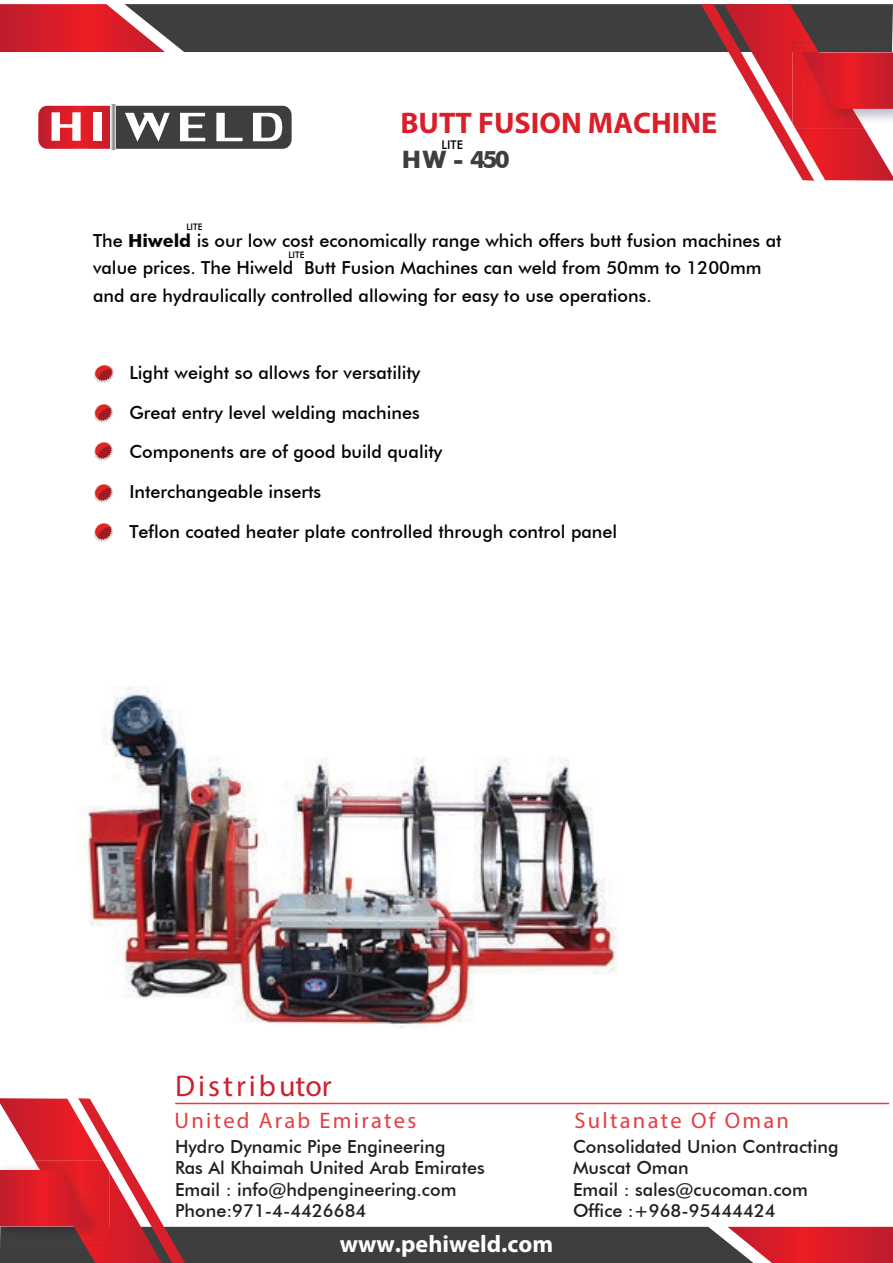
<style>
.page{position:relative;width:893px;height:1263px;background:#fff}
.page>*{position:absolute;margin:0;border:0;box-sizing:border-box;transform-origin:0 0}
.t1{font:30px "League Gothic";letter-spacing:.1em;color:#cb2230}
.t2{font:700 29.85px "Myriad Pro";color:#d91f2a}
.t3{font:700 24px "Myriad Pro";color:#fff}
.t4{font:700 24px "Futura BT";color:#3e3e3f}
.t5{font:22.5px "League Gothic";letter-spacing:.1em;color:#e43e44}
.t6{font:500 18px/39.6px "Futura BT";color:#040503}
.t7{font:500 18px/21.6px "Futura BT";color:#231f20}
.t8{font:500 12px "Futura BT";color:#040503}
.t9{font:500 9px "Futura BT";color:#040503}
.s1{font-weight:700}
</style>
<div class="page">
<svg style="left:0;top:1098px;width:893px;height:165px"></svg>
<svg style="left:0;top:4px;width:893px;height:177px"></svg>
<svg style="left:110px;top:105px;width:6px;height:45px"></svg>
<img style="left:94px;top:364px;width:19px;height:19px">
<img style="left:94px;top:404px;width:19px;height:19px">
<img style="left:94px;top:442px;width:19px;height:18px">
<img style="left:94px;top:484px;width:19px;height:19px">
<img style="left:94px;top:522px;width:19px;height:19px">
<img style="left:88px;top:687px;width:530px;height:341px">
<h2 class="t2" style="left:400px;top:104px;width:318px">BUTT FUSION MACHINE</h2>
<p class="t9" style="left:186px;top:221px;width:18px">LITE</p>
<p class="t8" style="left:442px;top:138px;width:23px">LITE</p>
<h3 class="t4" style="left:402px;top:145px;width:110px">H W - 450</h3>
<p class="t6" style="left:93px;top:226px;width:690px;line-height:27.6px">The <span class="s1">Hiweld</span> is our low cost economically range which offers butt fusion machines at value prices. The Hiweld Butt Fusion Machines can weld from 50mm to 1200mm and are hydraulically controlled allowing for easy to use operations.</p>
<p class="t9" style="left:288px;top:249px;width:18px">LITE</p>
<p class="t6" style="left:129px;top:353px;width:293px">Light weight so allows for versatility</p>
<p class="t6" style="left:129px;top:392px;width:314px">Great entry level welding machines<br>Components are of good build quality</p>
<p class="t6" style="left:129px;top:472px;width:489px">Interchangeable inserts<br>Teflon coated heater plate controlled through control panel</p>
<h1 class="t1" style="left:175px;top:1067px;width:158px">Distributor</h1>
<p class="t5" style="left:175px;top:1106px;width:243px">United Arab Emirates</p>
<p class="t5" style="left:575px;top:1106px;width:216px">Sultanate Of Oman</p>
<p class="t7" style="left:175px;top:1135px;width:311px">Hydro Dynamic Pipe Engineering<br>Ras Al Khaimah United Arab Emirates<br>Email : info@hdpengineering.com<br>Phone:971-4-4426684</p>
<p class="t7" style="left:573px;top:1135px;width:267px">Consolidated Union Contracting<br>Muscat Oman<br>Email : sales@cucoman.com<br>Office :+968-95444424</p>
<h3 class="t3" style="left:340px;top:1229px;width:215px">www.pehiweld.com</h3>
</div>
